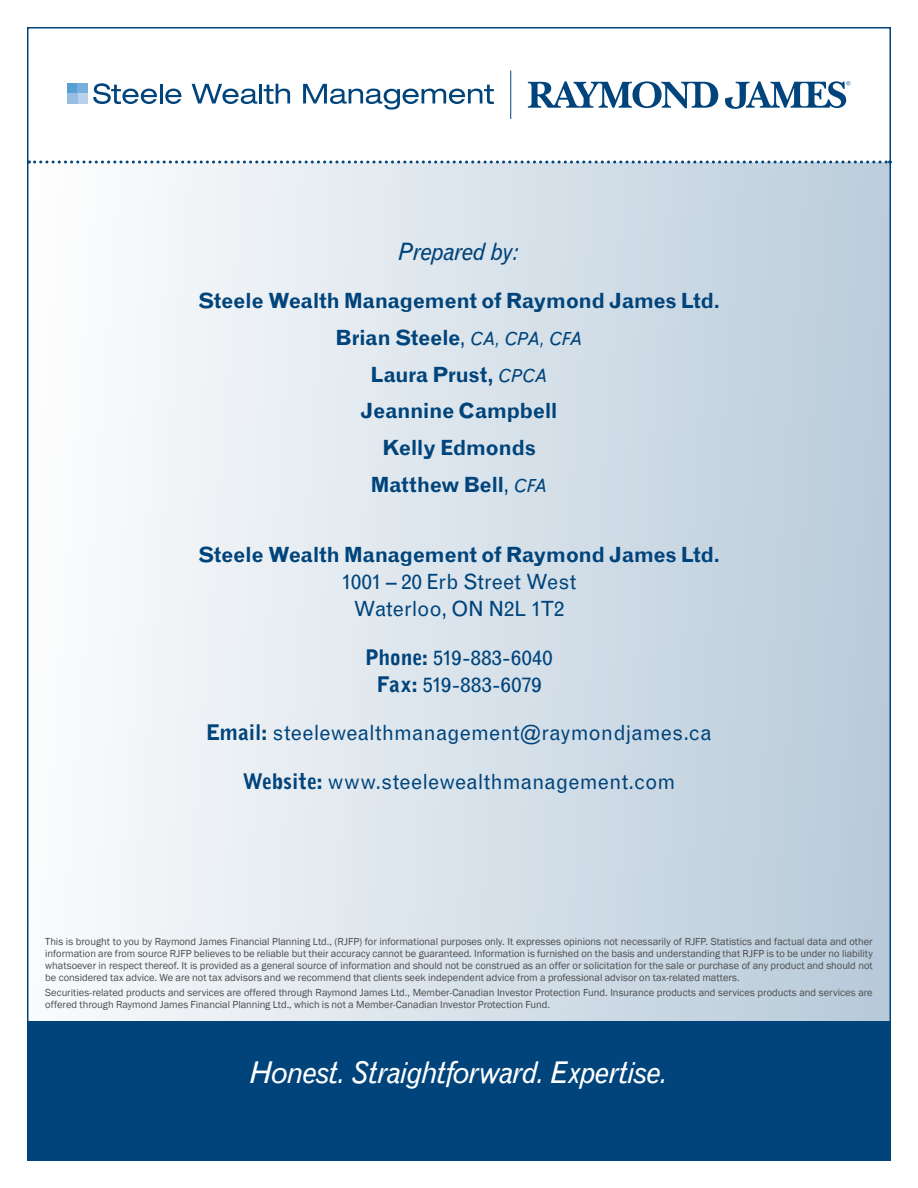
<style>
.page{position:relative;width:918px;height:1188px;background:#fff}
.page>*{position:absolute;margin:0;border:0;box-sizing:border-box;transform-origin:0 0}
.t1{font:italic 30px "Grotesque MTRJ Corrected";letter-spacing:-.045em;color:#fff}
.t2{font:italic 24px "Grotesque MTRJ Corrected";letter-spacing:-.035em;color:#00447b}
.t3{font:700 21px "Grotesque MTRJ Corrected";letter-spacing:-.025em;color:#00447b}
.t4{font:21px/27px "Grotesque MTRJ Corrected";letter-spacing:.005em;color:#00447b;text-align:center}
.t5{font:10.5px/12px "Franklin Gothic";color:#4b4c4d;text-align:justify}
.s1{font-weight:400}
.s2{font-weight:400;font-style:italic;font-size:18px}
.s3{font-weight:900}
</style>
<div class="page">
<div style="left:27px;top:1022px;width:864px;height:139px;background:#00447b"></div>
<div style="left:27px;top:162px;width:864px;height:860px;background:linear-gradient(to right,#fdfdfd,#b8cbda)"></div>
<hr style="left:510px;top:71px;width:1px;height:48px;background:#00447b">
<svg style="left:93px;top:83px;width:64px;height:21px"></svg>
<hr style="left:160px;top:84px;width:3px;height:20px;background:#00447b">
<svg style="left:165px;top:89px;width:16px;height:15px"></svg>
<svg style="left:192px;top:84px;width:65px;height:20px"></svg>
<hr style="left:259px;top:84px;width:3px;height:20px;background:#00447b">
<svg style="left:264px;top:84px;width:26px;height:20px"></svg>
<svg style="left:303px;top:84px;width:191px;height:26px"></svg>
<div style="left:68px;top:83px;width:10px;height:10px;background:#56a0d5"></div>
<div style="left:78px;top:83px;width:10px;height:10px;background:#78afdc"></div>
<div style="left:78px;top:93px;width:10px;height:11px;background:#b8d2ec"></div>
<div style="left:68px;top:93px;width:10px;height:11px;background:#98bee3"></div>
<svg style="left:528px;top:81px;width:190px;height:27px"></svg>
<svg style="left:725px;top:81px;width:125px;height:28px"></svg>
<svg style="left:35px;top:160px;width:856px;height:4px"></svg>
<p class="t2" style="left:398px;top:237px;width:123px">Prepared by:</p>
<p class="t3" style="left:198px;top:289px;width:524px">Steele Wealth Management of Raymond James Ltd.</p>
<p class="t3" style="left:335px;top:325px;width:249px">Brian Steele<span class="s1">,</span> <span class="s2">CA, CPA, CFA</span></p>
<p class="t3" style="left:370px;top:362px;width:179px">Laura Prust, <span class="s2">CPCA</span></p>
<p class="t3" style="left:360px;top:399px;width:199px">Jeannine Campbell</p>
<p class="t3" style="left:382px;top:435px;width:155px">Kelly Edmonds</p>
<p class="t3" style="left:371px;top:472px;width:178px">Matthew Bell<span class="s1">,</span> <span class="s2">CFA</span></p>
<p class="t3" style="left:198px;top:542px;width:524px">Steele Wealth Management of Raymond James Ltd.</p>
<p class="t4" style="left:342px;top:568px;width:236px">1001 – 20 Erb Street West<br>Waterloo, ON N2L 1T2</p>
<p class="t4" style="left:365px;top:644px;width:189px"><span class="s3">Phone:</span> 519-883-6040<br><span class="s3">Fax:</span> 519-883-6079</p>
<p class="t4" style="left:206px;top:720px;width:507px"><span class="s3">Email:</span> steelewealthmanagement@raymondjames.ca</p>
<p class="t4" style="left:243px;top:768px;width:435px"><span class="s3">Website:</span> www.steelewealthmanagement.com</p>
<p class="t5" style="left:45px;top:935px;width:829px">This is brought to you by Raymond James Financial Planning Ltd., (RJFP) for informational purposes only. It expresses opinions not necessarily of RJFP. Statistics and factual data and other information are from source RJFP believes to be reliable but their accuracy cannot be guaranteed. Information is furnished on the basis and understanding that RJFP is to be under no liability whatsoever in respect thereof. It is provided as a general source of information and should not be construed as an offer or solicitation for the sale or purchase of any product and should not be considered tax advice. We are not tax advisors and we recommend that clients seek independent advice from a professional advisor on tax-related matters.</p>
<p class="t5" style="left:45px;top:987px;width:829px">Securities-related products and services are offered through Raymond James Ltd., Member-Canadian Investor Protection Fund. Insurance products and services products and services are offered through Raymond James Financial Planning Ltd., which is not a Member-Canadian Investor Protection Fund.</p>
<p class="t1" style="left:250px;top:1055px;width:420px">Honest. Straightforward. Expertise.</p>
</div>
